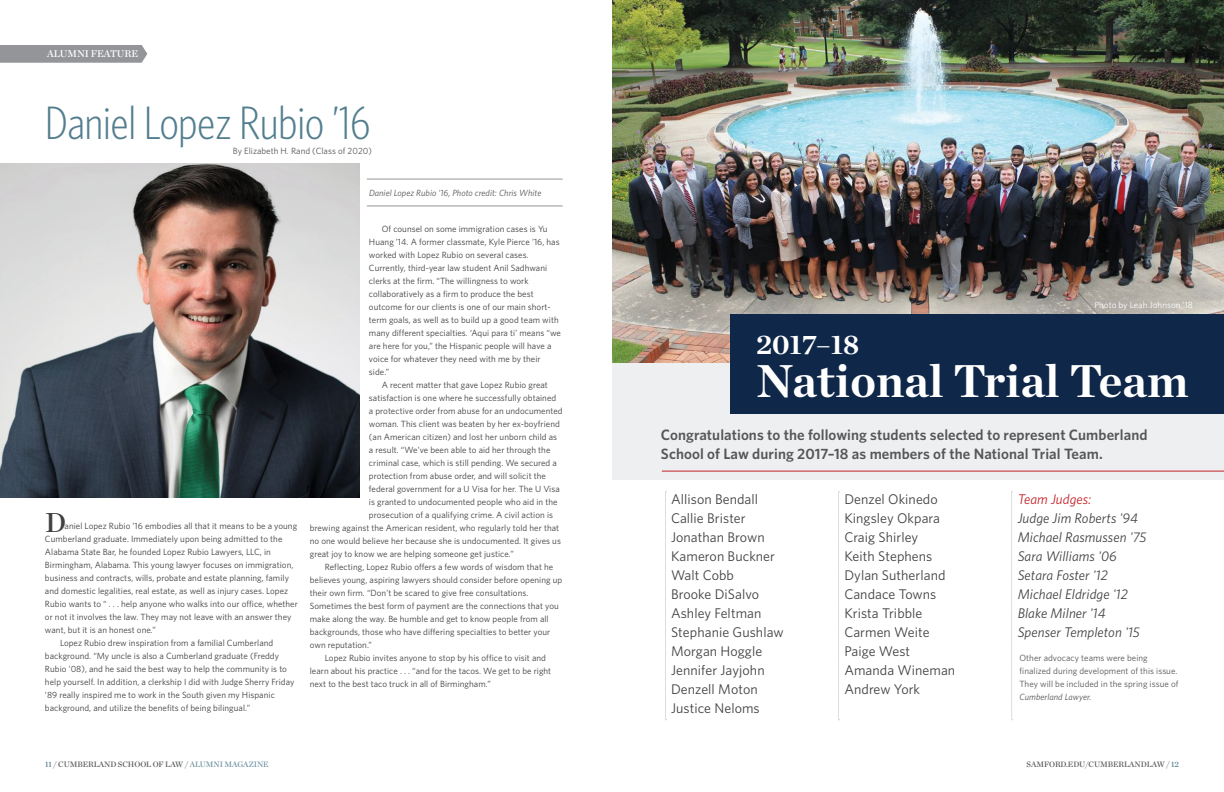
<style>
.page{position:relative;width:1224px;height:792px;background:#fff}
.page>*{position:absolute;margin:0;border:0;box-sizing:border-box;transform-origin:0 0}
.t1{font:300 47px "Whitney Condensed";color:#527e8f}
.t2{font:700 47px "Chronicle Deck";letter-spacing:.005em;color:#fff}
.t3{font:700 28px "Chronicle Deck";letter-spacing:.005em;color:#fff}
.t4{font:28px "Chronicle Deck Semi";color:#414042}
.t5{font:600 15px/19px "Whitney";letter-spacing:.005em;color:#565659}
.t6{font:14px/19px "Whitney";letter-spacing:.005em;color:#414042}
.t7{font:italic 14px/19px "Whitney";letter-spacing:.005em;color:#414042}
.t8{font:italic 14px "Whitney";letter-spacing:.005em;color:#c42127}
.t9{font:10px "Chronicle Deck Semi";letter-spacing:-.005em;color:#fff}
.t10{font:9px/13px "Whitney";letter-spacing:.005em;color:#414042}
.t11{font:9px/13px "Whitney";letter-spacing:.005em;color:#565659}
.t12{font:italic 9px "Whitney";letter-spacing:.005em;color:#565659}
.t13{font:9px "Whitney";letter-spacing:.005em;color:#fff}
.t14{font:8px "Chronicle Deck Semi";letter-spacing:-.005em;color:#58595b}
.s1{color:#527e8f}
.s2{color:#6e92a1}
</style>
<div class="page">
<div style="left:612px;top:363px;width:612px;height:117px;background:#edeff0"></div>
<img style="left:612px;top:0;width:612px;height:363px">
<hr style="left:367px;top:179px;width:196px;height:1px;background:#939598">
<hr style="left:367px;top:205px;width:196px;height:1px;background:#939598">
<img style="left:0;top:164px;width:360px;height:334px">
<div style="left:730px;top:314px;width:494px;height:100px;background:#0f2748"></div>
<hr style="left:662px;top:471px;width:562px;height:1px;background:#c42127">
<svg style="left:0;top:45px;width:147px;height:18px;background:#96989b"></svg>
<svg style="left:1011px;top:492px;width:2px;height:228px"></svg>
<svg style="left:838px;top:492px;width:1px;height:228px"></svg>
<svg style="left:665px;top:492px;width:2px;height:228px"></svg>
<p class="t9" style="left:47px;top:46px;width:92px">ALUMNI FEATURE</p>
<h1 class="t1" style="left:45px;top:95px;width:327px">Daniel Lopez Rubio ’16</h1>
<p class="t11" style="left:233px;top:144px;width:141px">By Elizabeth H. Rand (Class of 2020)</p>
<h2 class="t4" style="left:45px;top:501px;width:23px">D</h2>
<p class="t10" style="left:65px;top:519px;width:234px">aniel Lopez Rubio ’16 embodies all that it means to be a young</p>
<p class="t10" style="left:45px;top:532px;width:239px">Cumberland graduate. Immediately upon being admitted to the</p>
<p class="t10" style="left:45px;top:545px;width:227px">Alabama State Bar, he founded Lopez Rubio Lawyers, LLC, in</p>
<p class="t10" style="left:45px;top:558px;width:250px">Birmingham, Alabama. This young lawyer focuses on immigration,</p>
<p class="t10" style="left:45px;top:571px;width:245px">business and contracts, wills, probate and estate planning, family</p>
<p class="t10" style="left:45px;top:584px;width:245px">and domestic legalities, real estate, as well as injury cases. Lopez</p>
<p class="t10" style="left:45px;top:597px;width:254px">Rubio wants to “ . . . help anyone who walks into our office, whether</p>
<p class="t10" style="left:45px;top:610px;width:248px">or not it involves the law. They may not leave with an answer they</p>
<p class="t10" style="left:45px;top:623px;width:112px">want, but it is an honest one.”</p>
<p class="t10" style="left:60px;top:636px;width:215px">Lopez Rubio drew inspiration from a familial Cumberland</p>
<p class="t10" style="left:45px;top:649px;width:236px">background. “My uncle is also a Cumberland graduate (Freddy</p>
<p class="t10" style="left:45px;top:662px;width:244px">Rubio ’08), and he said the best way to help the community is to</p>
<p class="t10" style="left:45px;top:675px;width:251px">help yourself. In addition, a clerkship I did with Judge Sherry Friday</p>
<p class="t10" style="left:45px;top:688px;width:231px">’89 really inspired me to work in the South given my Hispanic</p>
<p class="t10" style="left:45px;top:701px;width:207px">background, and utilize the benefits of being bilingual.”</p>
<p class="t12" style="left:369px;top:186px;width:174px">Daniel Lopez Rubio ’16, Photo credit: Chris White</p>
<p class="t10" style="left:369px;top:222px;width:194px;text-indent:13px">Of counsel on some immigration cases is Yu Huang ’14. A former classmate, Kyle Pierce ’16, has worked with Lopez Rubio on several cases.<br>Currently, third-year law student Anil Sadhwani clerks at the firm. “The willingness to work collaboratively as a firm to produce the best outcome for our clients is one of our main short&shy;term goals, as well as to build up a good team with many different specialties. ‘Aqui para ti’ means “we are here for you,” the Hispanic people will have a voice for whatever they need with me by their side.”</p>
<p class="t10" style="left:382px;top:378px;width:168px">A recent matter that gave Lopez Rubio great</p>
<p class="t10" style="left:369px;top:391px;width:189px">satisfaction is one where he successfully obtained</p>
<p class="t10" style="left:369px;top:404px;width:195px">a protective order from abuse for an undocumented</p>
<p class="t10" style="left:369px;top:417px;width:192px">woman. This client was beaten by her ex-boyfriend</p>
<p class="t10" style="left:369px;top:430px;width:190px">(an American citizen) and lost her unborn child as</p>
<p class="t10" style="left:369px;top:443px;width:183px">a result. “We’ve been able to aid her through the</p>
<p class="t10" style="left:369px;top:456px;width:189px">criminal case, which is still pending. We secured a</p>
<p class="t10" style="left:369px;top:469px;width:178px">protection from abuse order, and will solicit the</p>
<p class="t10" style="left:369px;top:482px;width:192px">federal government for a U Visa for her. The U Visa</p>
<p class="t10" style="left:369px;top:495px;width:190px">is granted to undocumented people who aid in the</p>
<p class="t10" style="left:369px;top:508px;width:186px">prosecution of a qualifying crime. A civil action is</p>
<p class="t10" style="left:310px;top:521px;width:251px">brewing against the American resident, who regularly told her that</p>
<p class="t10" style="left:310px;top:534px;width:253px">no one would believe her because she is undocumented. It gives us</p>
<p class="t10" style="left:310px;top:547px;width:206px">great joy to know we are helping someone get justice.”</p>
<p class="t10" style="left:325px;top:560px;width:230px">Reflecting, Lopez Rubio offers a few words of wisdom that he</p>
<p class="t10" style="left:310px;top:573px;width:254px">believes young, aspiring lawyers should consider before opening up</p>
<p class="t10" style="left:310px;top:586px;width:220px">their own firm. “Don’t be scared to give free consultations.</p>
<p class="t10" style="left:310px;top:599px;width:251px">Sometimes the best form of payment are the connections that you</p>
<p class="t10" style="left:310px;top:612px;width:240px">make along the way. Be humble and get to know people from all</p>
<p class="t10" style="left:310px;top:625px;width:242px">backgrounds, those who have differing specialties to better your</p>
<p class="t10" style="left:310px;top:638px;width:64px">own reputation.”</p>
<p class="t10" style="left:325px;top:651px;width:223px">Lopez Rubio invites anyone to stop by his office to visit and</p>
<p class="t10" style="left:310px;top:664px;width:243px">learn about his practice . . . “and for the tacos. We get to be right</p>
<p class="t10" style="left:310px;top:677px;width:183px">next to the best taco truck in all of Birmingham.”</p>
<p class="t13" style="left:1094px;top:299px;width:100px">Photo by Leah Johnson ’18</p>
<h2 class="t3" style="left:756px;top:322px;width:105px">2017–18</h2>
<h1 class="t2" style="left:756px;top:343px;width:434px">National Trial Team</h1>
<h3 class="t5" style="left:661px;top:425px;width:488px">Congratulations to the following students selected to represent Cumberland<br>School of Law during 2017–18 as members of the National Trial Team.</h3>
<h3 class="t6" style="left:671px;top:489px;width:114px">Allison Bendall<br>Callie Brister<br>Jonathan Brown<br>Kameron Buckner<br>Walt Cobb<br>Brooke DiSalvo<br>Ashley Feltman<br>Stephanie Gushlaw<br>Morgan Hoggle<br>Jennifer Jayjohn<br>Denzell Moton<br>Justice Neloms</h3>
<h3 class="t6" style="left:844px;top:489px;width:112px">Denzel Okinedo<br>Kingsley Okpara<br>Craig Shirley<br>Keith Stephens<br>Dylan Sutherland<br>Candace Towns<br>Krista Tribble<br>Carmen Weite<br>Paige West<br>Amanda Wineman<br>Andrew York</h3>
<h3 class="t8" style="left:1018px;top:490px;width:75px">Team Judges:</h3>
<h3 class="t7" style="left:1018px;top:508px;width:130px">Judge Jim Roberts '94<br>Michael Rasmussen '75<br>Sara Williams '06<br>Setara Foster '12<br>Michael Eldridge '12<br>Blake Milner '14<br>Spenser Templeton '15</h3>
<p class="t11" style="left:1020px;top:651px;width:160px">Other advocacy teams were being finalized during development of this issue.<br>They will be included in the spring issue of</p>
<p class="t12" style="left:1020px;top:691px;width:73px">Cumberland Lawyer.</p>
<p class="t14" style="left:45px;top:758px;width:225px"><span class="s1">11</span> / CUMBERLAND SCHOOL OF LAW / <span class="s2">ALUMNI MAGAZINE</span></p>
<p class="t14" style="left:1027px;top:758px;width:154px">SAMFORD.EDU/CUMBERLANDLAW / <span class="s1">12</span></p>
</div>
